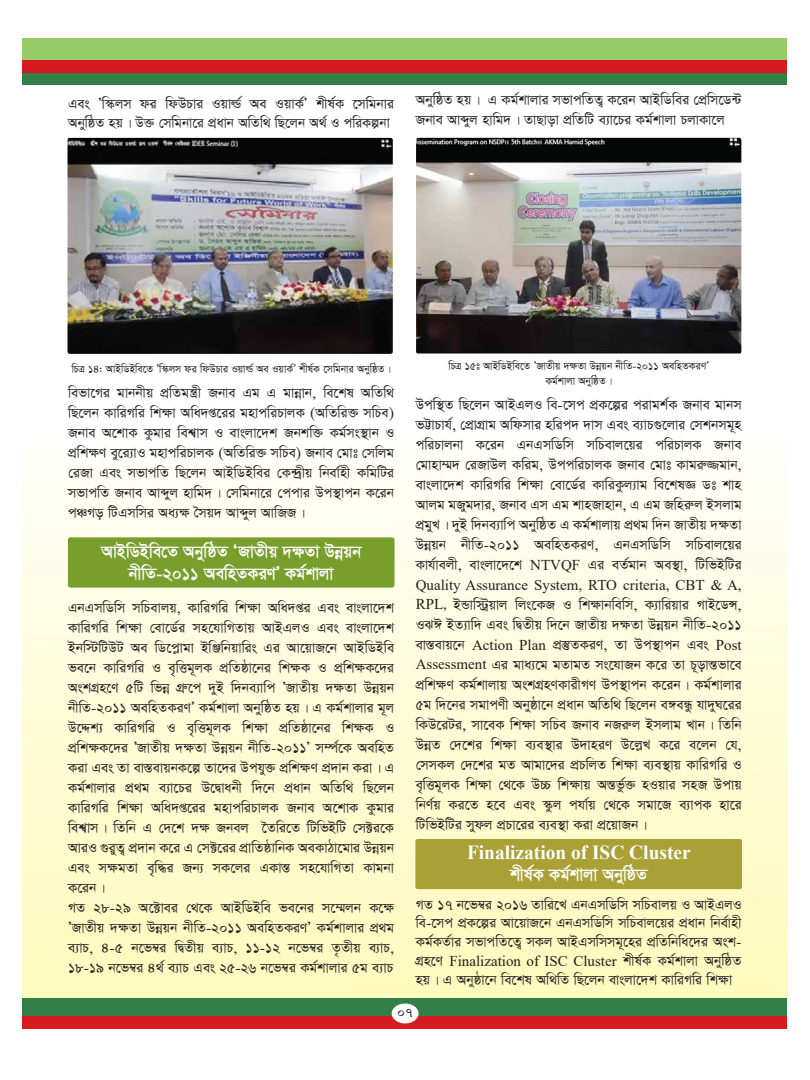
<style>
.page{position:relative;width:810px;height:1080px;background:#fff}
.page>*{position:absolute;margin:0;border:0;box-sizing:border-box;transform-origin:0 0}
.t1{font:700 20px/21.5px "Sutonny MJ";color:#fff;text-align:center}
.t2{font:700 20px "Times New Roman";color:#fff}
.t3{font:16.25px/20px "Sutonny MJ";color:#231f20;text-align:justify}
.t4{font:15px "Times New Roman";color:#231f20}
.t5{font:15px "Sutonny MJ";color:#231f20}
.t6{font:12.5px/15px "Sutonny MJ";color:#231f20;text-align:center;scale:.96 1}
.s1{font-family:"Times New Roman";font-size:15px}
.s2{font-family:"Sutonny MJ";font-size:16.25px}
</style>
<div class="page">
<div style="left:22px;top:39px;width:766px;height:990px;background:linear-gradient(to bottom,#fff,#fffabf)"></div>
<div style="left:22px;top:39px;width:766px;height:43px;background:#96cb66"></div>
<div style="left:22px;top:72px;width:766px;height:12px;background:#327f47"></div>
<div style="left:22px;top:60px;width:766px;height:12px;background:#d71920"></div>
<div style="left:22px;top:1011px;width:766px;height:18px;background:#d71920"></div>
<div style="left:22px;top:998px;width:766px;height:18px;background:#327f47"></div>
<div style="left:392px;top:1004px;width:27px;height:19px;background:#fff;border-radius:50%"></div>
<img style="left:68px;top:138px;width:325px;height:216px">
<img style="left:416px;top:138px;width:325px;height:216px">
<div style="left:68px;top:537px;width:327px;height:51px;background:#789e2c;border-radius:2px"></div>
<div style="left:415px;top:839px;width:327px;height:50px;background:#a9a036;border-radius:2px"></div>
<p class="t3" style="left:68px;top:95px;width:327px;line-height:18.8px">GES ÕW¯‹JM DI WDDPVI IQVÌ© AE IQVK©Õ KXL©K ‡MWGBVI<br>ABYWÔZ NQ| D³ †MWGBV‡I CÖAVB AWZW_ WQ‡JB A_© I CWIKÍBV</p>
<p class="t3" style="left:416px;top:90px;width:327px">ABYWÔZ NQ| G KG©KVJVI MFVCWZZ¡ K‡IB AVBWWWEI †CÖWM‡W›U<br>RBVE AVÃYJ NVWG`| ZVQVOV CÖWZWU E¨V‡PI KG©KVJV PJVKV‡J</p>
<p class="t6" style="left:72px;top:362px;width:334px">WPÎ 14: AVBWWBWE‡Z ÕW¯‹JM DI WDDPVI IQVÌ© AE IQVK©Õ KXL©K ‡MWGBVI ABYWÔZ|</p>
<p class="t3" style="left:68px;top:383px;width:327px">WEFV‡MI GVBBXQ CÖWZGŠ¿X RBVE GG G GVBŒVB, WE‡KL AWZW_ WQ‡JB KVWIMWI WKŸV AWA`ß‡II GNVCWIPVJK (AWZWI³ MWPE)<br>RBVE A‡KVK KZGVI WEK^VM I EVSJV‡`K RBKW³ KG©MS¯’VB I CÖWKŸY EY‡I¨VI GNVCWIPVJK (AWZWI³ MWPE) RBVE †GVT †MWJG †IRV GES MFVCWZ WQ‡JB AVBWWBWEI †K›`ªXQ WBEV©NX KWGWUI MFVCWZ RBVE AVÃYJ NVWG`| †MWGBV‡I †CCVI DC¯’VCB K‡IB CÂMO WUGMWMI AA¨Ÿ ˆMQ` AVÃYJ AVWRR|</p>
<p class="t1" style="left:101px;top:542px;width:261px">AVBWWBWE‡Z ABYWÔZ ÔRVZXQ `ŸZV DBŒQB<br>BXWZ-2011 AEWNZKIYÕ KG©KVJV</p>
<p class="t3" style="left:68px;top:598px;width:327px;text-align:left">GBGMWWWM MWPEVJQ, KVWIMWI WKŸV AWA`ßI GES EVSJV‡`K KVWIMWI WKŸV †EV‡W©I MN‡HVWMZVQ AVBGJI GES EVSJV‡`K BBW÷WUDU AE WW‡CØVGV BWÄWBQVWIS GI AV‡QVR‡B AVBWWBWE FE‡B KVWIMWI I E„WËG~JK CÖWZÔV‡BI WKŸK I CÖWKŸK‡`I ASKMÖN‡Y 5WU WFBŒ MÖÆ‡C `YB W`BE¨VWC ÕRVZXQ `ŸZV DBŒQB BXWZ-2011 AEWNZKIYÕ KG©KVJV ABYWÔZ NQ| G KG©KVJVI G~J D‡ÏK¨ KVWIMWI I E„WËG~JK WKŸV CÖWZÔV‡BI WKŸK I CÖWKŸK‡`I ÕRVZXQ `ŸZV DBŒQB BXWZ-2011Õ M¤Ú©‡K AEWNZ KIV GES ZV EV¯ÍEVQBK‡Í ZV‡`I DCHY³ CÖWKŸY CÖ`VB KIV| G KG©KVJVI CÖ_G E¨V‡PI D‡ØVABX W`‡B CÖAVB AWZW_ WQ‡JB KVWIMWI WKŸV AWA`ß‡II GNVCWIPVJK RBVE A‡KVK KZGVI WEK^VM| WZWB G †`‡K `Ÿ RBEJ ‰ZWI‡Z WUWFBWU †M±I‡K AVII ¸IYZ¡ CÖ`VB K‡I G †M±‡II CÖVWZÔVWBK AEKVVV‡GVI DBŒQB GES MŸGZV E„W×I RB¨ MK‡JI GKVŠÍMN‡HVWMZV KVGBV K‡IB|<br>MZ 28-29 A‡±VEI †_‡K AVBWWBWE FE‡BI M‡¤§JB K‡Ÿ ÕRVZXQ `ŸZV DBŒQB BXWZ-2011 AEWNZKIYÕ KG©KVJVI CÖ_G E¨VP, 4-5 B‡F¤^I WØZXQ E¨VP, 11-12 B‡F¤^I Z…ZXQ E¨VP, 18-19 B‡F¤^I 4_© E¨VP GES 25-26 B‡F¤^I KG©KVJVI 5G E¨VP</p>
<p class="t6" style="left:448px;top:359px;width:273px">WPÎ 15T AVBWWBWE‡Z ÕRVZXQ `ŸZV DBŒQB BXWZ-2011 AEWNZKIYÕ<br>KG©KVJV ABYWÔZ|</p>
<p class="t3" style="left:416px;top:395px;width:327px">DCW¯’Z WQ‡JB AVBGJI WE-‡MC CÖK‡ÍI CIVGK©K RBVE GVBM FÆVPVH©, †CÖVMÖVG AWDMVI NWIC` `VM GES E¨VP¸‡JVI †MKBMG~N CWIPVJBV K‡IB GBGMWWWM MWPEVJ‡QI CWIPVJK RBVE †GVNV¤§` †IRVDJ KWIG, DCCWIPVJK RBVE †GVT KVGIÆ¾GVB, EVSJV‡`K KVWIMWI WKŸV †EV‡W©I KVWIKZJ¨VG WE‡KLÁ WT KVN AVJG GRYG`VI, RBVE GM GG KVNRVNVB, G GG RWNIÆJ BMJVG CÖGYL| `YB W`BE¨VWC ABYWÔZ G KG©KVJVQ CÖ_G W`B RVZXQ `ŸZV DBŒQB BXWZ-2011 AEWNZKIY, GBGMWWWM MWPEVJ‡QI KVH©VEJX, EVSJV‡`‡K <span class="s1">NTVQF</span> GI EZ©GVB AE¯’V, WUWFBWUI</p>
<p class="t4" style="left:416px;top:574px;width:327px">Quality Assurance System, RTO criteria, CBT &amp; A,</p>
<p class="t3" style="left:416px;top:595px;width:328px"><span class="s1">RPL,</span> BÛVW÷ªQVJ WJS‡KR I WKŸVBWEWM, K¨VWIQVI MVB‡WÝ, ISC BZ¨VW` GES WØZXQ W`‡B RVZXQ `ŸZV DBŒQB BXWZ-2011<br>EV¯ÍEVQ‡B <span class="s1">Action Plan</span> CÖ¯‘ZKIY, ZV DC¯’VCB GES <span class="s1">Post Assessment</span> GI GVA¨‡G GZVGZ MS‡HVRB K‡I ZV P~OVŠÍFV‡E CÖWKŸY KG©KVJVQ ASKMÖNYKVIXMY DC¯’VCB K‡IB| KG©KVJVI 5G W`‡BI MGVCYX ABYÔV‡B CÖAVB AWZW_ WQ‡JB E½EÜZ HV`YN‡II WKD‡IUI, MV‡EK WKŸV MWPE RBVE BRIÆJ BMJVG LVB| WZWB DBŒZ †`‡KI WKŸV E¨E¯’VI D`VNIY D‡JØL K‡I E‡JB †H, †MMKJ †`‡KI GZ AVGV‡`I CÖPWJZ WKŸV E¨E¯’VQ KVWIMWI I E„WËG~JK WKŸV †_‡K D”P WKŸVQ AŠÍF©Z³ NIQVI MNR DCVQ WBY©Q KI‡Z N‡E GES ¯‹ZJ CHV©Q †_‡K MGV‡R E¨VCK NV‡I WUWFBWUI MYDJ CÖPV‡II E¨E¯’V KIV CÖ‡QVRB|</p>
<p class="t2" style="left:467px;top:838px;width:225px">Finalization of ISC Cluster</p>
<p class="t1" style="left:510px;top:864px;width:139px">KXL©K KG©KVJV ABYWÔZ</p>
<p class="t3" style="left:416px;top:896px;width:327px;line-height:18.8px">MZ 17 B‡F¤^I 2016 ZVWI‡L GBGMWWWM MWPEVJQ I AVBGJI WE-‡MC CÖK‡ÍI AV‡QVR‡B GBGMWWWM MWPEVJ‡QI CÖAVB WBE©VNX KG©KZ©VI MFVCWZ‡Z¡ MKJ AVBGMWMMG~‡NI CÖWZWBWA‡`I ASK-</p>
<p class="t4" style="left:416px;top:950px;width:327px"><span class="s2">MÖN‡Y</span> Finalization of ISC Cluster <span class="s2">KXL©K KG©KVJV ABYWÔZ</span></p>
<p class="t3" style="left:416px;top:970px;width:318px">NQ| G ABYÔV‡B WE‡KL AW_WZ WQ‡JB EVSJV‡`K KVWIMWI WKŸV</p>
<p class="t5" style="left:398px;top:1004px;width:17px">07</p>
</div>
